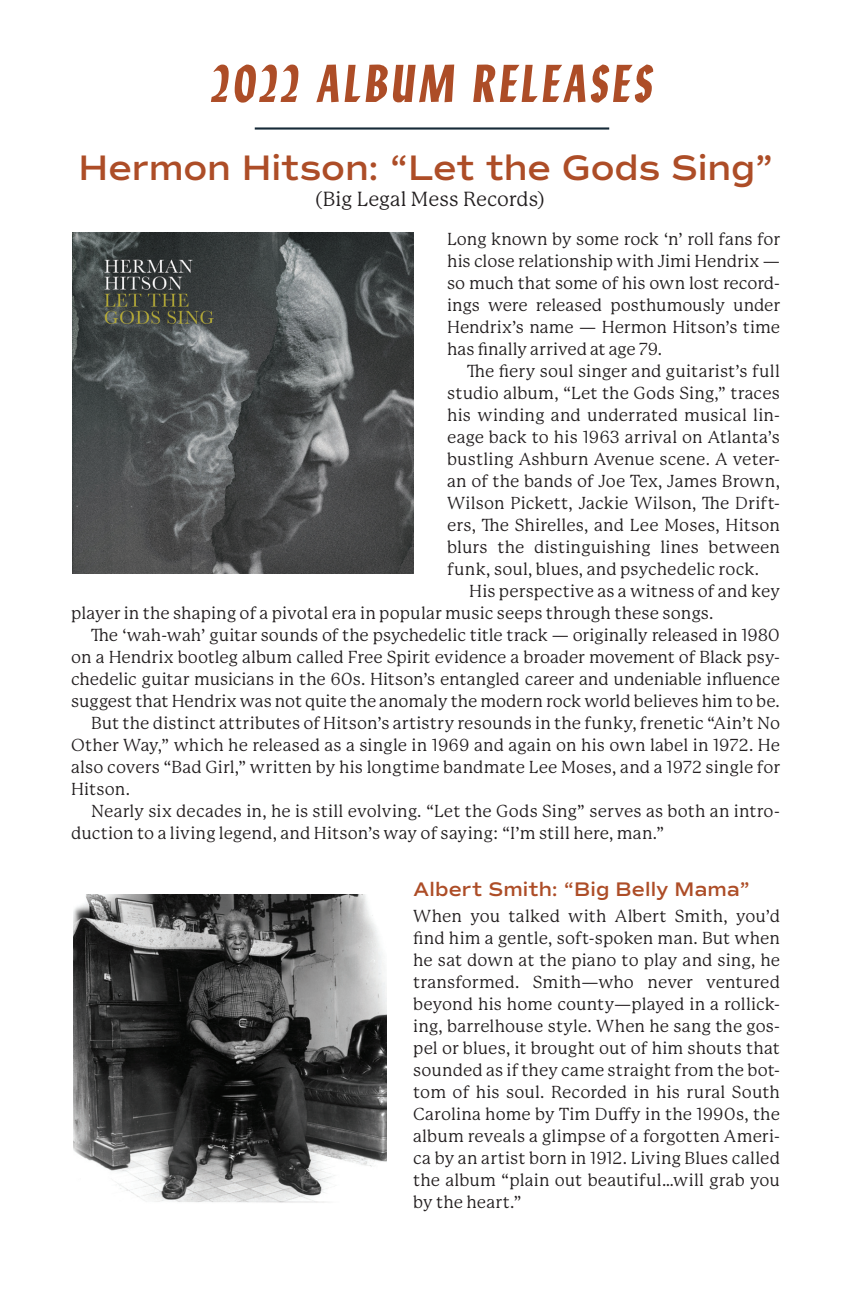
<style>
.page{position:relative;width:864px;height:1296px;background:#fff}
.page>*{position:absolute;margin:0;border:0;box-sizing:border-box;transform-origin:0 0}
.Header_with_rule_und{font:italic 700 53px "Lydia Condensed";letter-spacing:.06em;color:#ad4d27}
.Album_Title{font:600 36px "Commuters Sans";color:#ad4d27}
.Album_Title-2{font:600 20px "Commuters Sans";letter-spacing:.01em;color:#ad4d27}
.Album_Title-3{font:20px "P22 Mackinac Pro";color:#231f20}
.Album_description{font:17px/22px "P22 Mackinac Pro";letter-spacing:.005em;color:#231f20;text-align:justify}
</style>
<div class="page">
<img style="left:72px;top:232px;width:341px;height:341px">
<hr style="left:255px;top:127px;width:354px;height:3px;background:#162a38">
<img style="left:74px;top:894px;width:312px;height:309px">
<p class="Header_with_rule_und" style="left:211px;top:45px;width:444px">2022 ALBUM RELEASES</p>
<p class="Album_Title" style="left:79px;top:146px;width:696px">Hermon Hitson: “Let the Gods Sing”</p>
<p class="Album_Title-3" style="left:316px;top:188px;width:230px">(Big Legal Mess Records)</p>
<p class="Album_description" style="left:447px;top:228px;width:334px">Long known by some rock ‘n’ roll fans for his close relationship with Jimi Hendrix — so much that some of his own lost record&shy;ings were released posthumously under Hendrix’s name — Hermon Hitson’s time has finally arrived at age 79.</p>
<p class="Album_description" style="left:447px;top:360px;width:334px;text-indent:20px">The fiery soul singer and guitarist’s full studio album, “Let the Gods Sing,” traces his winding and underrated musical lin&shy;eage back to his 1963 arrival on Atlanta’s bustling Ashburn Avenue scene. A veter&shy;an of the bands of Joe Tex, James Brown, Wilson Pickett, Jackie Wilson, The Drift&shy;ers, The Shirelles, and Lee Moses, Hitson blurs the distinguishing lines between funk, soul, blues, and psychedelic rock.</p>
<p class="Album_description" style="left:71px;top:580px;width:710px;text-indent:398px">His perspective as a witness of and key player in the shaping of a pivotal era in popular music seeps through these songs.</p>
<p class="Album_description" style="left:71px;top:624px;width:710px;text-indent:20px">The ‘wah-wah’ guitar sounds of the psychedelic title track — originally released in 1980 on a Hendrix bootleg album called Free Spirit evidence a broader movement of Black psy&shy;chedelic guitar musicians in the 60s. Hitson’s entangled career and undeniable influence suggest that Hendrix was not quite the anomaly the modern rock world believes him to be.</p>
<p class="Album_description" style="left:71px;top:712px;width:710px;text-indent:20px">But the distinct attributes of Hitson’s artistry resounds in the funky, frenetic “Ain’t No Other Way,” which he released as a single in 1969 and again on his own label in 1972. He also covers “Bad Girl,” written by his longtime bandmate Lee Moses, and a 1972 single for Hitson.</p>
<p class="Album_description" style="left:71px;top:800px;width:710px;text-indent:20px">Nearly six decades in, he is still evolving. “Let the Gods Sing” serves as both an intro&shy;duction to a living legend, and Hitson’s way of saying: “I’m still here, man.”</p>
<p class="Album_Title-2" style="left:413px;top:877px;width:338px">Albert Smith: “Big Belly Mama”</p>
<p class="Album_description" style="left:413px;top:905px;width:368px">When you talked with Albert Smith, you’d find him a gentle, soft-spoken man. But when he sat down at the piano to play and sing, he transformed. Smith—who never ventured beyond his home county—played in a rollick&shy;ing, barrelhouse style. When he sang the gos&shy;pel or blues, it brought out of him shouts that sounded as if they came straight from the bot&shy;tom of his soul. Recorded in his rural South Carolina home by Tim Duffy in the 1990s, the album reveals a glimpse of a forgotten Ameri&shy;ca by an artist born in 1912. Living Blues called the album “plain out beautiful…will grab you by the heart.”</p>
</div>
